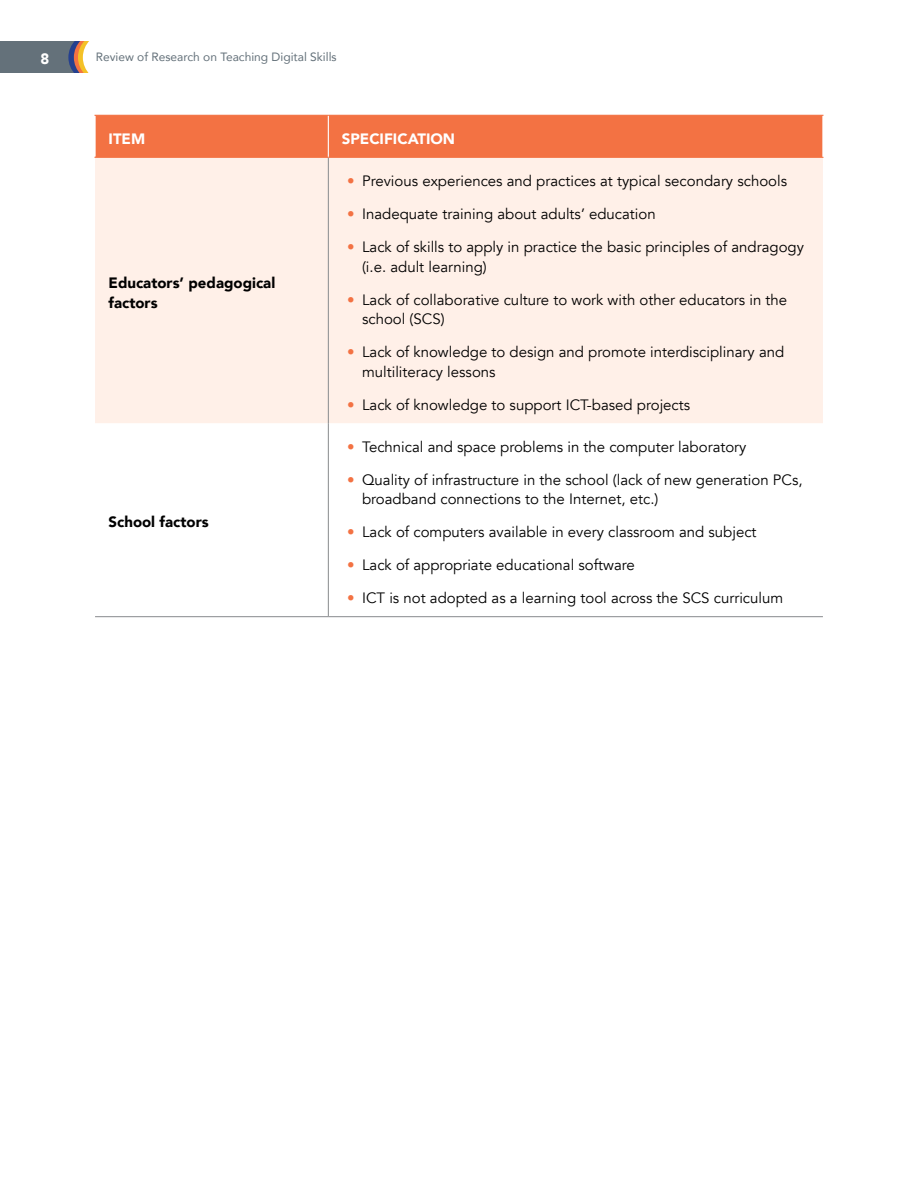
<style>
.page{position:relative;width:918px;height:1188px;background:#fff}
.page>*{position:absolute;margin:0;border:0;box-sizing:border-box;transform-origin:0 0}
.t1{font:15px/19.5px "Avenir";color:#000}
.Table_Body{font:900 15px/19.5px "Avenir";color:#000}
.Table_Heading{font:900 15px "Avenir";color:#fff}
.t2{font:12px "Avenir";color:#64717a}
.s1{color:#f37243}
</style>
<div class="page">
<div style="left:0;top:41px;width:107px;height:33px;background:#64717a"></div>
<svg style="left:68px;top:33px;width:49px;height:49px"></svg>
<svg style="left:74px;top:33px;width:48px;height:49px"></svg>
<svg style="left:78px;top:33px;width:49px;height:49px"></svg>
<div style="left:83px;top:33px;width:48px;height:49px;background:#fff;border-radius:50%"></div>
<div style="left:0;top:22px;width:112px;height:19px;background:#fff"></div>
<div style="left:0;top:74px;width:112px;height:19px;background:#fff"></div>
<div style="left:96px;top:116px;width:726px;height:41px;background:#f37243"></div>
<div style="left:95px;top:158px;width:728px;height:265px;background:#fff0e8"></div>
<hr style="left:328px;top:423px;width:1px;height:193px;background:#888a8d">
<hr style="left:95px;top:616px;width:233px;height:1px;background:#888a8d">
<hr style="left:328px;top:616px;width:495px;height:1px;background:#888a8d">
<hr style="left:94px;top:115px;width:234px;height:1px;background:#f37243">
<hr style="left:328px;top:115px;width:496px;height:1px;background:#f37243">
<hr style="left:94px;top:157px;width:234px;height:1px;background:#f37243">
<hr style="left:328px;top:157px;width:496px;height:1px;background:#f37243">
<hr style="left:328px;top:158px;width:1px;height:265px;background:#888a8d">
<hr style="left:328px;top:116px;width:1px;height:41px;background:#fff">
<p class="Table_Heading" style="left:40px;top:46px;width:10px">8</p>
<p class="t2" style="left:96px;top:47px;width:242px">Review of Research on Teaching Digital Skills</p>
<p class="Table_Heading" style="left:109px;top:126px;width:38px">ITEM</p>
<p class="Table_Heading" style="left:342px;top:126px;width:115px">SPECIFICATION</p>
<p class="Table_Body" style="left:109px;top:273px;width:168px">Educators’ pedagogical factors</p>
<p class="Table_Body" style="left:109px;top:512px;width:102px">School factors</p>
<p class="t1" style="left:347px;top:172px;width:442px"><span class="s1">•</span> Previous experiences and practices at typical secondary schools</p>
<p class="t1" style="left:347px;top:205px;width:310px"><span class="s1">•</span> Inadequate training about adults’ education</p>
<p class="t1" style="left:362px;top:238px;width:443px;text-indent:-15px"><span class="s1">•</span> Lack of skills to apply in practice the basic principles of andragogy (i.e. adult learning)</p>
<p class="t1" style="left:362px;top:290px;width:427px;text-indent:-15px"><span class="s1">•</span> Lack of collaborative culture to work with other educators in the school (SCS)</p>
<p class="t1" style="left:362px;top:343px;width:424px;text-indent:-15px"><span class="s1">•</span> Lack of knowledge to design and promote interdisciplinary and multiliteracy lessons</p>
<p class="t1" style="left:347px;top:395px;width:345px"><span class="s1">•</span> Lack of knowledge to support ICT-based projects</p>
<p class="t1" style="left:347px;top:437px;width:401px"><span class="s1">•</span> Technical and space problems in the computer laboratory</p>
<p class="t1" style="left:362px;top:470px;width:442px;text-indent:-15px"><span class="s1">•</span> Quality of infrastructure in the school (lack of new generation PCs, broadband connections to the Internet, etc.)</p>
<p class="t1" style="left:347px;top:523px;width:411px"><span class="s1">•</span> Lack of computers available in every classroom and subject</p>
<p class="t1" style="left:347px;top:556px;width:289px"><span class="s1">•</span> Lack of appropriate educational software</p>
<p class="t1" style="left:347px;top:589px;width:438px"><span class="s1">•</span> ICT is not adopted as a learning tool across the SCS curriculum</p>
</div>
